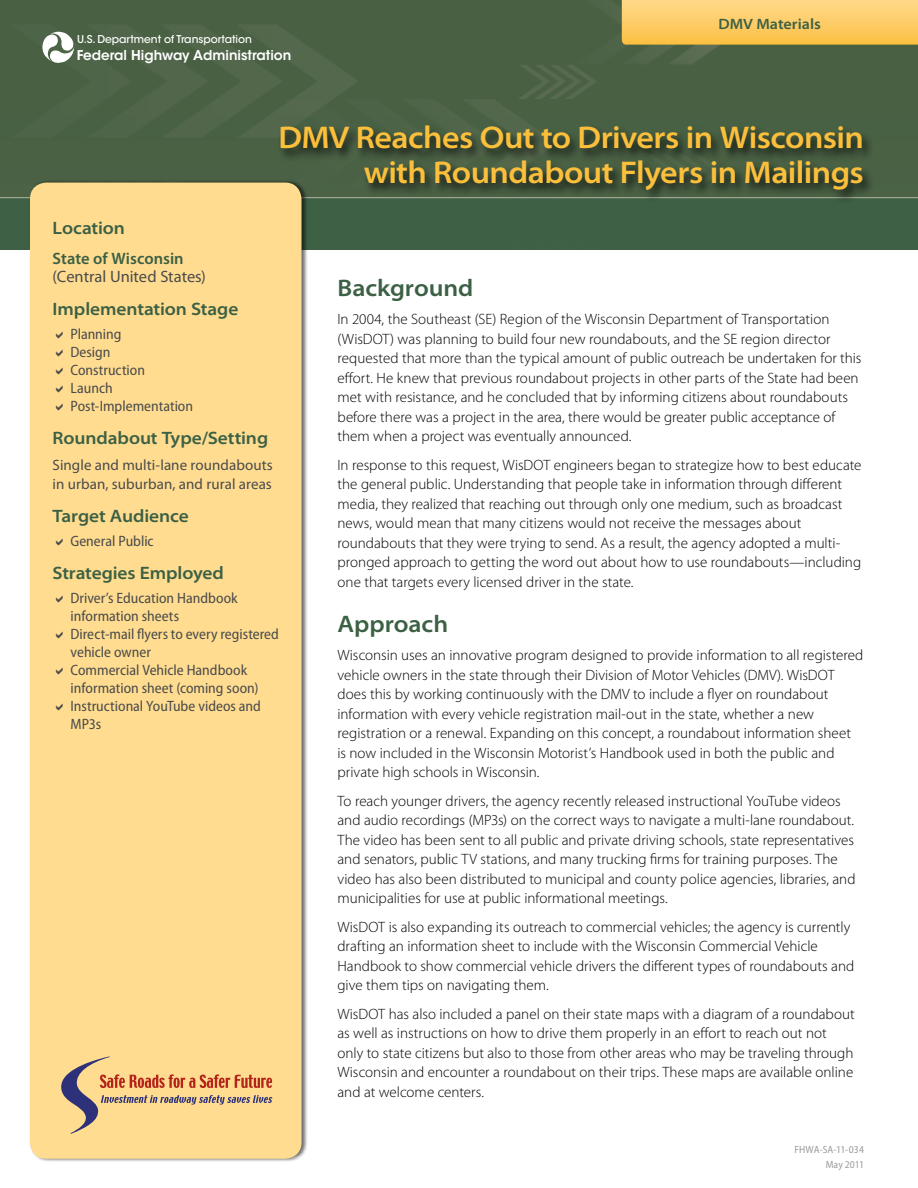
<style>
.page{position:relative;width:918px;height:1188px;background:#fff}
.page>*{position:absolute;margin:0;border:0;box-sizing:border-box;transform-origin:0 0}
.t1{font:600 semi-expanded 31.5px/34.5px "Myriad Pro";letter-spacing:-.02em;color:#fbbf3c;text-align:right}
.t2{font:600 semi-expanded 24px "Myriad Pro";letter-spacing:-.005em;color:#3c6044}
.t3{font:600 semi-expanded 18px "Myriad Pro";letter-spacing:-.005em;color:#3c6044}
.t4{font:16.5px "Myriad Pro";color:#4a4b4b}
.t5{font:600 16.5px "Myriad Pro";color:#3c6044}
.t6{font:300 15px/19.5px "Myriad Pro";color:#000}
.t7{font:semi-condensed 15px/18px "Myriad Pro";color:#4a4b4b}
.t8{font:15px/19.5px "Myriad Pro";letter-spacing:.005em;color:#4a4b4b}
.t9{font:600 semi-expanded 15px "Myriad Pro";color:#3c6044}
.t10{font:600 13.5px "ITC Avant Garde Std";color:#fff}
.t11{font:500 10.8px "ITC Avant Garde Std";letter-spacing:-.005em;color:#fff}
.t12{font:semi-condensed 10.5px/15px "Myriad Pro";color:#9b9b9c;text-align:right}
</style>
<div class="page">
<img style="left:0;top:0;width:918px;height:197px">
<div style="left:0;top:198px;width:918px;height:52px;background:#3c6044"></div>
<hr style="left:0;top:197px;width:918px;height:1px;background:#aeb7a3">
<div style="left:29px;top:179px;width:279px;height:983px;background:#000;opacity:.56"></div>
<div style="left:30px;top:183px;width:272px;height:976px;background:#ffdc90;border-radius:16px"></div>
<svg style="left:622px;top:0;width:296px;height:45px;background:#fbcb66"></svg>
<svg style="left:61px;top:1056px;width:211px;height:78px"></svg>
<div style="left:277px;top:123px;width:598px;height:80px;background:#000;opacity:.75"></div>
<svg style="left:42px;top:29px;width:34px;height:36px"></svg>
<p class="t11" style="left:77px;top:32px;width:176px">U.S. Department of Transportation</p>
<p class="t10" style="left:77px;top:46px;width:216px">Federal Highway Administration</p>
<p class="t9" style="left:719px;top:16px;width:104px">DMV Materials</p>
<h1 class="t1" style="left:278px;top:121px;width:587px">DMV Reaches Out to Drivers in Wisconsin with Roundabout Flyers in Mailings</h1>
<p class="t3" style="left:53px;top:218px;width:74px">Location</p>
<p class="t5" style="left:53px;top:248px;width:133px">State of Wisconsin</p>
<p class="t4" style="left:53px;top:267px;width:155px">(Central United States)</p>
<p class="t3" style="left:53px;top:299px;width:187px">Implementation Stage</p>
<p class="t7" style="left:70px;top:326px;width:124px">Planning<br>Design<br>Construction<br>Launch<br>Post-Implementation</p>
<p class="t3" style="left:53px;top:428px;width:217px">Roundabout Type/Setting</p>
<p class="t8" style="left:53px;top:455px;width:222px">Single and multi-lane roundabouts in urban, suburban, and rural areas</p>
<p class="t3" style="left:53px;top:506px;width:138px">Target Audience</p>
<p class="t7" style="left:70px;top:533px;width:85px">General Public</p>
<p class="t3" style="left:53px;top:563px;width:173px">Strategies Employed</p>
<p class="t7" style="left:70px;top:590px;width:210px">Driver’s Education Handbook information sheets<br>Direct-mail flyers to every registered vehicle owner<br>Commercial Vehicle Handbook information sheet (coming soon)<br>Instructional YouTube videos and<br>MP3s</p>
<h2 class="t2" style="left:338px;top:274px;width:137px">Background</h2>
<p class="t6" style="left:338px;top:310px;width:526px">In 2004, the Southeast (SE) Region of the Wisconsin Department of Transportation (WisDOT) was planning to build four new roundabouts, and the SE region director requested that more than the typical amount of public outreach be undertaken for this effort. He knew that previous roundabout projects in other parts of the State had been met with resistance, and he concluded that by informing citizens about roundabouts before there was a project in the area, there would be greater public acceptance of them when a project was eventually announced.</p>
<p class="t6" style="left:338px;top:455px;width:526px">In response to this request, WisDOT engineers began to strategize how to best educate the general public. Understanding that people take in information through different media, they realized that reaching out through only one medium, such as broadcast news, would mean that many citizens would not receive the messages about roundabouts that they were trying to send. As a result, the agency adopted a multi&shy;pronged approach to getting the word out about how to use roundabouts—including one that targets every licensed driver in the state.</p>
<h2 class="t2" style="left:338px;top:610px;width:112px">Approach</h2>
<p class="t6" style="left:338px;top:646px;width:527px">Wisconsin uses an innovative program designed to provide information to all registered vehicle owners in the state through their Division of Motor Vehicles (DMV). WisDOT does this by working continuously with the DMV to include a flyer on roundabout information with every vehicle registration mail-out in the state, whether a new registration or a renewal. Expanding on this concept, a roundabout information sheet<br>is now included in the Wisconsin Motorist’s Handbook used in both the public and private high schools in Wisconsin.</p>
<p class="t6" style="left:338px;top:791px;width:520px">To reach younger drivers, the agency recently released instructional YouTube videos and audio recordings (MP3s) on the correct ways to navigate a multi-lane roundabout.<br>The video has been sent to all public and private driving schools, state representatives and senators, public TV stations, and many trucking firms for training purposes. The video has also been distributed to municipal and county police agencies, libraries, and municipalities for use at public informational meetings.</p>
<p class="t6" style="left:338px;top:917px;width:518px">WisDOT is also expanding its outreach to commercial vehicles; the agency is currently drafting an information sheet to include with the Wisconsin Commercial Vehicle Handbook to show commercial vehicle drivers the different types of roundabouts and give them tips on navigating them.</p>
<p class="t6" style="left:338px;top:1004px;width:519px">WisDOT has also included a panel on their state maps with a diagram of a roundabout as well as instructions on how to drive them properly in an effort to reach out not only to state citizens but also to those from other areas who may be traveling through Wisconsin and encounter a roundabout on their trips. These maps are available online and at welcome centers.</p>
<p class="t12" style="left:795px;top:1142px;width:71px">FHWA-SA-11-034<br>May 2011</p>
</div>
